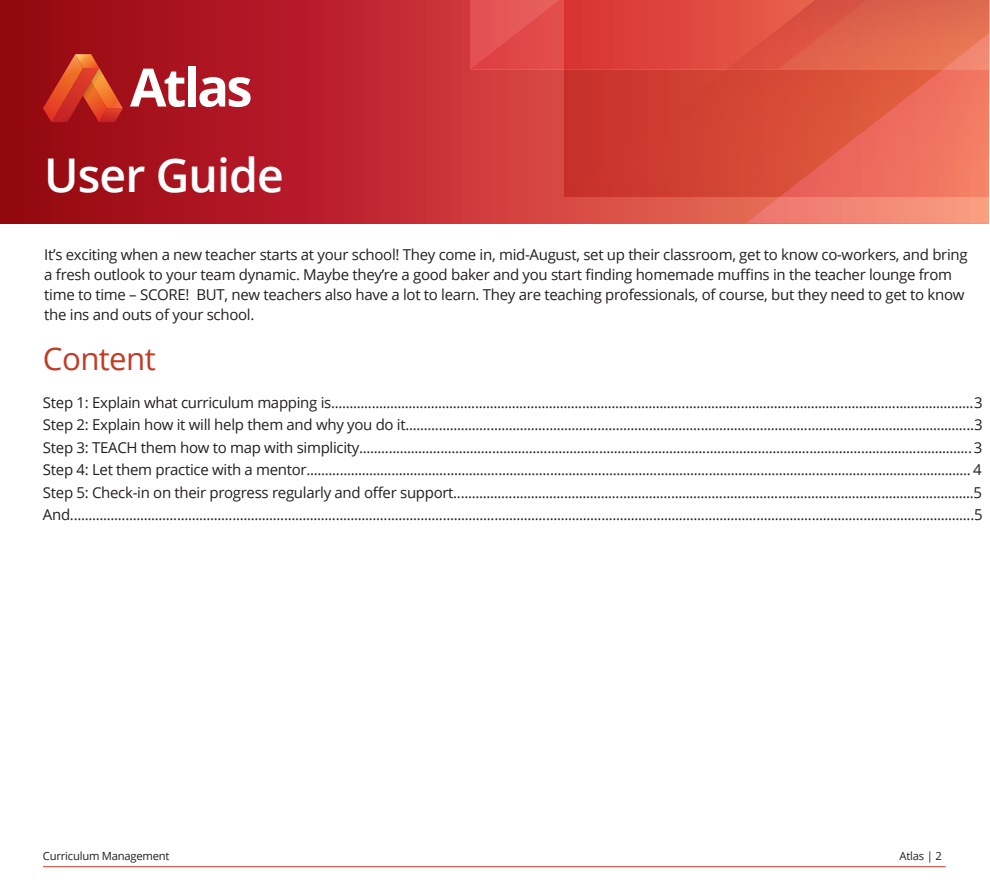
<style>
.page{position:relative;width:990px;height:886px;background:#fff}
.page>*{position:absolute;margin:0;border:0;box-sizing:border-box;transform-origin:0 0}
.t1{font:700 52.88px "Open Sans";letter-spacing:-.055em;color:#fff}
.t2{font:600 46.5px "Open Sans";letter-spacing:-.02em;color:#fff}
.t3{font:31.25px "Open Sans";letter-spacing:-.02em;color:#c23c27}
.t4{font:15px/22.5px "Open Sans";letter-spacing:-.02em;color:#231f20}
.t5{font:11.25px "Open Sans";letter-spacing:-.02em;color:#231f20}
</style>
<div class="page">
<svg style="left:0;top:0;width:746px;height:223px;background:#b62129"></svg>
<svg style="left:471px;top:0;width:93px;height:69px;background:#e24e4f"></svg>
<svg style="left:564px;top:0;width:182px;height:196px;background:#d33d33"></svg>
<svg style="left:746px;top:0;width:244px;height:223px;background:#e56752"></svg>
<svg style="left:43px;top:54px;width:80px;height:68px;background:#c53721"></svg>
<hr style="left:43px;top:866px;width:903px;height:1px;background:#c23c27">
<h1 class="t1" style="left:130px;top:50px;width:124px">Atlas</h1>
<h2 class="t2" style="left:44px;top:143px;width:241px">User Guide</h2>
<p class="t4" style="left:44px;top:244px;width:925px;line-height:20px">It’s exciting when a new teacher starts at your school! They come in, mid-August, set up their classroom, get to know co-workers, and bring a fresh outlook to your team dynamic. Maybe they’re a good baker and you start finding homemade muffins in the teacher lounge from time to time – SCORE! BUT, new teachers also have a lot to learn. They are teaching professionals, of course, but they need to get to know the ins and outs of your school.</p>
<h3 class="t3" style="left:43px;top:337px;width:114px">Content</h3>
<p class="t4" style="left:43px;top:391px;width:941px;text-align:justify">Step 1: Explain what curriculum mapping is..............................................................................................................................................................................3<br>Step 2: Explain how it will help them and why you do it..........................................................................................................................................................3<br>Step 3: TEACH them how to map with simplicity......................................................................................................................................................................3<br>Step 4: Let them practice with a mentor.................................................................................................................................................................................... 4<br>Step 5: Check-in on their progress regularly and offer support.............................................................................................................................................5<br>And.....................................................................................................................................................................................................................................................5</p>
<p class="t5" style="left:43px;top:848px;width:128px">Curriculum Management</p>
<p class="t5" style="left:900px;top:848px;width:44px">Atlas | 2</p>
</div>
